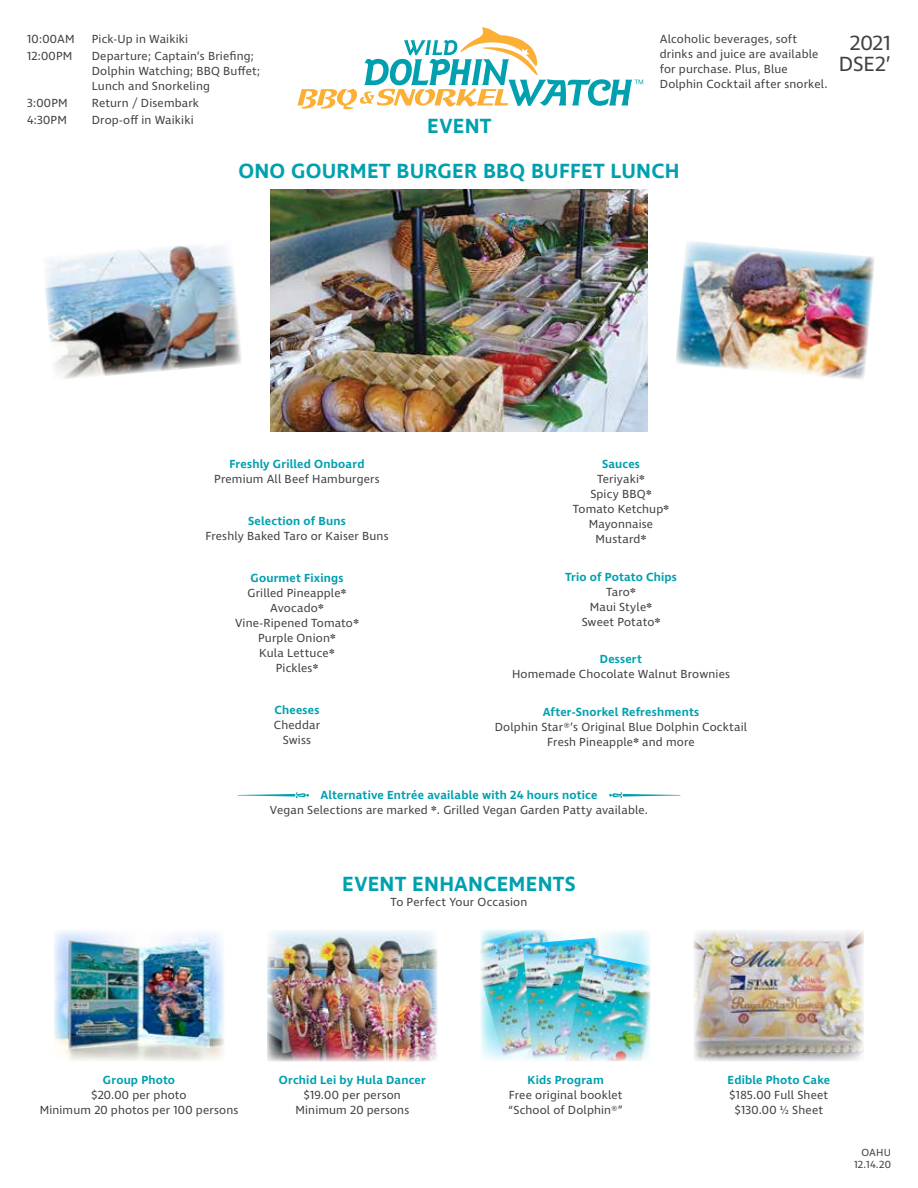
<style>
.page{position:relative;width:918px;height:1188px;background:#fff}
.page>*{position:absolute;margin:0;border:0;box-sizing:border-box;transform-origin:0 0}
.t1{font:600 21px "Ingra";letter-spacing:.01em;color:#00a0af}
.t2{font:21px/21px "Ingra";letter-spacing:-.005em;color:#414042;text-align:center}
.t3{font:12px/15px "Ingra";letter-spacing:.015em;color:#414042;text-align:center}
.t4{font:600 12px "Ingra";letter-spacing:.015em;color:#00a0af}
.t5{font:10.5px/12px "Ingra";letter-spacing:.015em;color:#414042;text-align:right}
.s1{font-weight:600;color:#00a0af}
</style>
<div class="page">
<img style="left:54px;top:931px;width:170px;height:130px">
<img style="left:481px;top:930px;width:91px;height:122px">
<div style="left:522px;top:937px;width:86px;height:122px;background:#414042;opacity:.3"></div>
<img style="left:523px;top:938px;width:82px;height:117px">
<img style="left:565px;top:954px;width:86px;height:107px">
<img style="left:694px;top:930px;width:170px;height:131px">
<img style="left:267px;top:930px;width:170px;height:131px">
<img style="left:676px;top:241px;width:198px;height:138px">
<img style="left:45px;top:245px;width:196px;height:134px">
<img style="left:270px;top:189px;width:378px;height:243px">
<svg style="left:297px;top:27px;width:346px;height:83px"></svg>
<svg style="left:238px;top:792px;width:71px;height:6px"></svg>
<svg style="left:609px;top:792px;width:71px;height:6px"></svg>
<p class="t3" style="left:660px;top:32px;width:169px;text-align:left">Alcoholic beverages, soft drinks and juice are available for purchase. Plus, Blue<br>Dolphin Cocktail after snorkel.</p>
<p class="t3" style="left:27px;top:32px;width:49px">10:00AM</p>
<p class="t3" style="left:92px;top:32px;width:98px">Pick-Up in Waikiki</p>
<p class="t3" style="left:27px;top:49px;width:47px">12:00PM</p>
<p class="t3" style="left:92px;top:49px;width:170px;text-align:left">Departure; Captain’s Briefing;<br>Dolphin Watching; BBQ Buffet;<br>Lunch and Snorkeling</p>
<p class="t3" style="left:27px;top:96px;width:42px">3:00PM</p>
<p class="t3" style="left:92px;top:96px;width:109px">Return / Disembark</p>
<p class="t3" style="left:27px;top:113px;width:41px">4:30PM</p>
<p class="t3" style="left:92px;top:113px;width:103px">Drop-off in Waikiki</p>
<h1 class="t1" style="left:239px;top:158px;width:442px">ONO GOURMET BURGER BBQ BUFFET LUNCH</h1>
<h1 class="t1" style="left:427px;top:113px;width:66px">EVENT</h1>
<h1 class="t2" style="left:839px;top:33px;width:54px">2021<br>DSE2’</h1>
<p class="t4" style="left:229px;top:457px;width:137px">Freshly Grilled Onboard</p>
<p class="t3" style="left:214px;top:472px;width:167px">Premium All Beef Hamburgers</p>
<p class="t4" style="left:248px;top:514px;width:99px">Selection of Buns</p>
<p class="t3" style="left:205px;top:529px;width:185px">Freshly Baked Taro or Kaiser Buns</p>
<p class="t3" style="left:235px;top:571px;width:125px"><span class="s1">Gourmet Fixings<br></span>Grilled Pineapple<sup>❋<br></sup>Avocado<sup>❋<br></sup>Vine-Ripened Tomato<sup>❋<br></sup>Purple Onion<sup>❋<br></sup>Kula Lettuce<sup>❋<br></sup>Pickles<sup>❋</sup></p>
<p class="t4" style="left:275px;top:703px;width:46px">Cheeses</p>
<p class="t3" style="left:274px;top:718px;width:48px">Cheddar<br>Swiss</p>
<p class="t3" style="left:573px;top:457px;width:98px"><span class="s1">Sauces<br></span>Teriyaki<sup>❋<br></sup>Spicy BBQ<sup>❋<br></sup>Tomato Ketchup<sup>❋<br></sup>Mayonnaise<br>Mustard<sup>❋</sup></p>
<p class="t3" style="left:565px;top:570px;width:113px"><span class="s1">Trio of Potato Chips<br></span>Taro<sup>❋<br></sup>Maui Style<sup>❋<br></sup>Sweet Potato<sup>❋</sup></p>
<p class="t4" style="left:600px;top:652px;width:44px">Dessert</p>
<p class="t3" style="left:512px;top:668px;width:219px">Homemade Chocolate Walnut Brownies</p>
<p class="t4" style="left:543px;top:705px;width:158px">After-Snorkel Refreshments</p>
<p class="t3" style="left:495px;top:720px;width:254px">Dolphin Star®’s Original Blue Dolphin Cocktail<br>Fresh Pineapple<sup>❋</sup> and more</p>
<p class="t3" style="left:270px;top:788px;width:380px"><span class="s1">Alternative Entrée available with 24 hours notice<br></span>Vegan Selections are marked <sup>❋</sup>. Grilled Vegan Garden Patty available.</p>
<h1 class="t1" style="left:342px;top:871px;width:235px">EVENT ENHANCEMENTS</h1>
<p class="t3" style="left:391px;top:895px;width:138px">To Perfect Your Occasion</p>
<p class="t4" style="left:103px;top:1072px;width:74px">Group Photo</p>
<p class="t3" style="left:40px;top:1088px;width:200px">$20.00 per photo<br>Minimum 20 photos per 100 persons</p>
<p class="t4" style="left:279px;top:1072px;width:149px">Orchid Lei by Hula Dancer</p>
<p class="t3" style="left:295px;top:1088px;width:115px">$19.00 per person<br>Minimum 20 persons</p>
<p class="t4" style="left:528px;top:1072px;width:78px">Kids Program</p>
<p class="t3" style="left:508px;top:1088px;width:116px;text-align:left">Free original booklet “School of Dolphin®”</p>
<p class="t4" style="left:728px;top:1072px;width:104px">Edible Photo Cake</p>
<p class="t3" style="left:730px;top:1088px;width:100px">$185.00 Full Sheet $130.00 ½ Sheet</p>
<p class="t5" style="left:854px;top:1147px;width:38px">OAHU<br>12.14.20</p>
</div>
